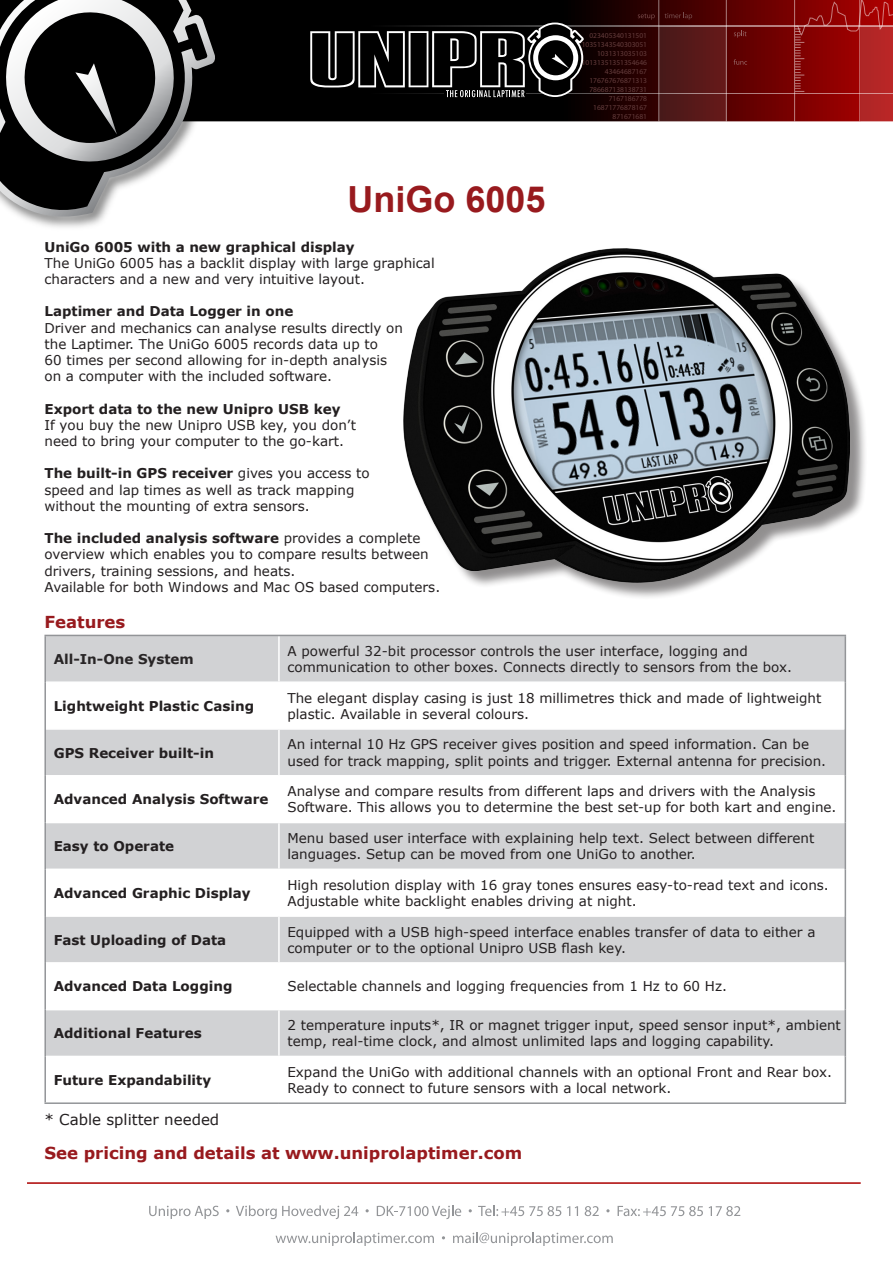
<style>
.page{position:relative;width:893px;height:1263px;background:#fff}
.page>*{position:absolute;margin:0;border:0;box-sizing:border-box;transform-origin:0 0}
.t1{font:700 36px "Arial";color:#981a1e}
.t2{font:700 16.5px "Verdana";color:#981a1e}
.t3{font:15px "Verdana";color:#231f20}
.t4{font:13.5px/16.2px "Verdana";color:#231f20}
.t5{font:700 13.5px "Verdana";color:#231f20}
.t6{font:700 13.5px "Verdana";color:#282526}
.t7{font:7.5px/9px "Myriad";color:#643c3c;text-align:right}
.s1{font-weight:400}
</style>
<div class="page">
<div style="left:406px;top:252px;width:462px;height:348px;background:#231f20;opacity:.5"></div>
<img style="left:403px;top:249px;width:446px;height:333px">
<svg style="left:274px;top:0;width:619px;height:122px;background:#2a0303"></svg>
<img style="left:26px;top:0;width:248px;height:228px">
<svg style="left:659px;top:27px;width:67px;height:94px;background:#571919"></svg>
<div style="left:861px;top:26px;width:32px;height:95px;background:#b42626"></div>
<svg style="left:0;top:0;width:216px;height:219px"></svg>
<svg style="left:149px;top:1206px;width:70px;height:13px"></svg>
<svg style="left:236px;top:1205px;width:122px;height:14px"></svg>
<svg style="left:377px;top:1205px;width:84px;height:14px"></svg>
<svg style="left:478px;top:1205px;width:83px;height:11px"></svg>
<svg style="left:567px;top:1206px;width:11px;height:10px"></svg>
<svg style="left:585px;top:1206px;width:14px;height:10px"></svg>
<svg style="left:618px;top:1206px;width:85px;height:10px"></svg>
<svg style="left:709px;top:1206px;width:31px;height:10px"></svg>
<svg style="left:276px;top:1232px;width:158px;height:14px"></svg>
<svg style="left:453px;top:1232px;width:160px;height:14px"></svg>
<hr style="left:27px;top:1182px;width:834px;height:2px;background:#ac0000">
<hr style="left:658px;top:0;width:1px;height:121px;background:#fff">
<hr style="left:726px;top:0;width:1px;height:121px;background:#fff">
<hr style="left:794px;top:0;width:1px;height:121px;background:#fff">
<hr style="left:859px;top:0;width:1px;height:121px;background:#fff">
<svg style="left:584px;top:26px;width:211px;height:1px"></svg>
<svg style="left:584px;top:93px;width:309px;height:1px"></svg>
<svg style="left:665px;top:13px;width:27px;height:7px"></svg>
<svg style="left:734px;top:31px;width:12px;height:7px"></svg>
<svg style="left:734px;top:59px;width:13px;height:6px"></svg>
<svg style="left:638px;top:14px;width:17px;height:6px"></svg>
<svg style="left:795px;top:0;width:98px;height:92px"></svg>
<svg style="left:444px;top:97px;width:82px;height:2px"></svg>
<svg style="left:310px;top:23px;width:274px;height:74px;background:#2f2f2f"></svg>
<svg style="left:46px;top:636px;width:799px;height:420px;fill:#d1d2d4"></svg>
<hr style="left:278px;top:636px;width:2px;height:45px;background:#fff">
<hr style="left:46px;top:681px;width:233px;height:2px;background:#fff">
<hr style="left:279px;top:681px;width:566px;height:2px;background:#fff">
<hr style="left:278px;top:683px;width:2px;height:45px;background:#fff">
<hr style="left:46px;top:728px;width:233px;height:2px;background:#fff">
<hr style="left:279px;top:728px;width:566px;height:2px;background:#fff">
<hr style="left:278px;top:730px;width:2px;height:45px;background:#fff">
<hr style="left:46px;top:775px;width:233px;height:1px;background:#fff">
<hr style="left:279px;top:775px;width:566px;height:1px;background:#fff">
<hr style="left:278px;top:776px;width:2px;height:46px;background:#fff">
<hr style="left:46px;top:822px;width:233px;height:1px;background:#fff">
<hr style="left:279px;top:822px;width:566px;height:1px;background:#fff">
<hr style="left:278px;top:823px;width:2px;height:45px;background:#fff">
<hr style="left:46px;top:868px;width:233px;height:2px;background:#fff">
<hr style="left:279px;top:868px;width:566px;height:2px;background:#fff">
<hr style="left:278px;top:870px;width:2px;height:45px;background:#fff">
<hr style="left:46px;top:915px;width:233px;height:2px;background:#fff">
<hr style="left:279px;top:915px;width:566px;height:2px;background:#fff">
<hr style="left:278px;top:917px;width:2px;height:45px;background:#fff">
<hr style="left:46px;top:962px;width:233px;height:2px;background:#fff">
<hr style="left:279px;top:962px;width:566px;height:2px;background:#fff">
<hr style="left:278px;top:964px;width:2px;height:45px;background:#fff">
<hr style="left:46px;top:1009px;width:233px;height:1px;background:#fff">
<hr style="left:279px;top:1009px;width:566px;height:1px;background:#fff">
<hr style="left:278px;top:1010px;width:2px;height:46px;background:#fff">
<hr style="left:44px;top:635px;width:235px;height:1px;background:#939598">
<hr style="left:44px;top:636px;width:2px;height:46px;background:#939598">
<hr style="left:279px;top:635px;width:567px;height:1px;background:#939598">
<hr style="left:845px;top:636px;width:1px;height:46px;background:#939598">
<hr style="left:44px;top:682px;width:2px;height:47px;background:#939598">
<hr style="left:845px;top:682px;width:1px;height:47px;background:#939598">
<hr style="left:44px;top:729px;width:2px;height:47px;background:#939598">
<hr style="left:845px;top:729px;width:1px;height:47px;background:#939598">
<hr style="left:44px;top:776px;width:2px;height:46px;background:#939598">
<hr style="left:845px;top:776px;width:1px;height:46px;background:#939598">
<hr style="left:44px;top:822px;width:2px;height:47px;background:#939598">
<hr style="left:845px;top:822px;width:1px;height:47px;background:#939598">
<hr style="left:44px;top:869px;width:2px;height:47px;background:#939598">
<hr style="left:845px;top:869px;width:1px;height:47px;background:#939598">
<hr style="left:44px;top:916px;width:2px;height:47px;background:#939598">
<hr style="left:845px;top:916px;width:1px;height:47px;background:#939598">
<hr style="left:44px;top:963px;width:2px;height:47px;background:#939598">
<hr style="left:845px;top:963px;width:1px;height:47px;background:#939598">
<hr style="left:44px;top:1010px;width:2px;height:46px;background:#939598">
<hr style="left:845px;top:1010px;width:1px;height:46px;background:#939598">
<hr style="left:44px;top:1056px;width:2px;height:46px;background:#939598">
<hr style="left:845px;top:1056px;width:1px;height:46px;background:#939598">
<hr style="left:44px;top:1102px;width:235px;height:2px;background:#939598">
<hr style="left:279px;top:1102px;width:567px;height:2px;background:#939598">
<p class="t1" style="left:347px;top:176px;width:200px">UniGo 6005</p>
<p class="t5" style="left:44px;top:237px;width:312px">UniGo 6005 with a new graphical display</p>
<p class="t4" style="left:44px;top:255px;width:392px">The UniGo 6005 has a backlit display with large graphical</p>
<p class="t4" style="left:44px;top:271px;width:322px">characters and a new and very intuitive layout.</p>
<p class="t5" style="left:44px;top:302px;width:250px">Laptimer and Data Logger in one</p>
<p class="t4" style="left:44px;top:319px;width:360px">Driver and mechanics can analyse results directly on</p>
<p class="t4" style="left:44px;top:336px;width:335px">the Laptimer. The UniGo 6005 records data up to</p>
<p class="t4" style="left:44px;top:352px;width:344px">60 times per second allowing for in-depth analysis</p>
<p class="t4" style="left:44px;top:368px;width:289px">on a computer with the included software.</p>
<p class="t5" style="left:44px;top:399px;width:297px">Export data to the new Unipro USB key</p>
<p class="t4" style="left:44px;top:417px;width:313px">If you buy the new Unipro USB key, you don’t</p>
<p class="t4" style="left:44px;top:433px;width:301px">need to bring your computer to the go-kart.</p>
<p class="t5" style="left:44px;top:464px;width:327px">The built-in GPS receiver <span class="s1">gives you access to</span></p>
<p class="t4" style="left:44px;top:481px;width:311px">speed and lap times as well as track mapping</p>
<p class="t4" style="left:44px;top:498px;width:267px">without the mounting of extra sensors.</p>
<p class="t5" style="left:44px;top:529px;width:378px">The included analysis software <span class="s1">provides a complete</span></p>
<p class="t4" style="left:44px;top:546px;width:386px">overview which enables you to compare results between drivers, training sessions, and heats.</p>
<p class="t4" style="left:44px;top:579px;width:397px">Available for both Windows and Mac OS based computers.</p>
<p class="t2" style="left:44px;top:610px;width:82px">Features</p>
<p class="t7" style="left:582px;top:31px;width:67px">023405340131501<br>10351343540303051<br>1031313035103<br>10131351351354646<br>43464687167<br>176767676871313<br>786687138138731<br>7167186778<br>16871776878167<br>871671681</p>
<p class="t6" style="left:54px;top:649px;width:142px">All-In-One System</p>
<p class="t5" style="left:54px;top:696px;width:202px">Lightweight Plastic Casing</p>
<p class="t4" style="left:287px;top:643px;width:462px">A powerful 32-bit processor controls the user interface, logging and</p>
<p class="t4" style="left:287px;top:659px;width:506px">communication to other boxes. Connects directly to sensors from the box.</p>
<p class="t4" style="left:287px;top:689px;width:535px">The elegant display casing is just 18 millimetres thick and made of lightweight</p>
<p class="t4" style="left:287px;top:706px;width:243px">plastic. Available in several colours.</p>
<p class="t5" style="left:54px;top:743px;width:162px">GPS Receiver built-in</p>
<p class="t4" style="left:287px;top:736px;width:540px">An internal 10 Hz GPS receiver gives position and speed information. Can be used for track mapping, split points and trigger. External antenna for precision.</p>
<p class="t5" style="left:54px;top:790px;width:216px">Advanced Analysis Software</p>
<p class="t4" style="left:287px;top:783px;width:551px">Analyse and compare results from different laps and drivers with the Analysis<br>Software. This allows you to determine the best set-up for both kart and engine.</p>
<p class="t5" style="left:54px;top:837px;width:122px">Easy to Operate</p>
<p class="t4" style="left:287px;top:830px;width:528px">Menu based user interface with explaining help text. Select between different</p>
<p class="t4" style="left:287px;top:846px;width:410px">languages. Setup can be moved from one UniGo to another.</p>
<p class="t5" style="left:54px;top:883px;width:198px">Advanced Graphic Display</p>
<p class="t4" style="left:287px;top:877px;width:543px">High resolution display with 16 gray tones ensures easy-to-read text and icons.<br>Adjustable white backlight enables driving at night.</p>
<p class="t5" style="left:54px;top:930px;width:174px">Fast Uploading of Data</p>
<p class="t4" style="left:287px;top:923px;width:530px">Equipped with a USB high-speed interface enables transfer of data to either a computer or to the optional Unipro USB flash key.</p>
<p class="t5" style="left:54px;top:977px;width:180px">Advanced Data Logging</p>
<p class="t4" style="left:287px;top:978px;width:441px">Selectable channels and logging frequencies from 1 Hz to 60 Hz.</p>
<p class="t5" style="left:54px;top:1024px;width:150px">Additional Features</p>
<p class="t4" style="left:287px;top:1017px;width:555px">2 temperature inputs*, IR or magnet trigger input, speed sensor input*, ambient temp, real-time clock, and almost unlimited laps and logging capability.</p>
<p class="t5" style="left:54px;top:1070px;width:159px">Future Expandability</p>
<p class="t4" style="left:287px;top:1064px;width:546px">Expand the UniGo with additional channels with an optional Front and Rear box.<br>Ready to connect to future sensors with a local network.</p>
<p class="t3" style="left:44px;top:1109px;width:176px">* Cable splitter needed</p>
<p class="t2" style="left:44px;top:1141px;width:479px">See pricing and details at www.uniprolaptimer.com</p>
</div>
